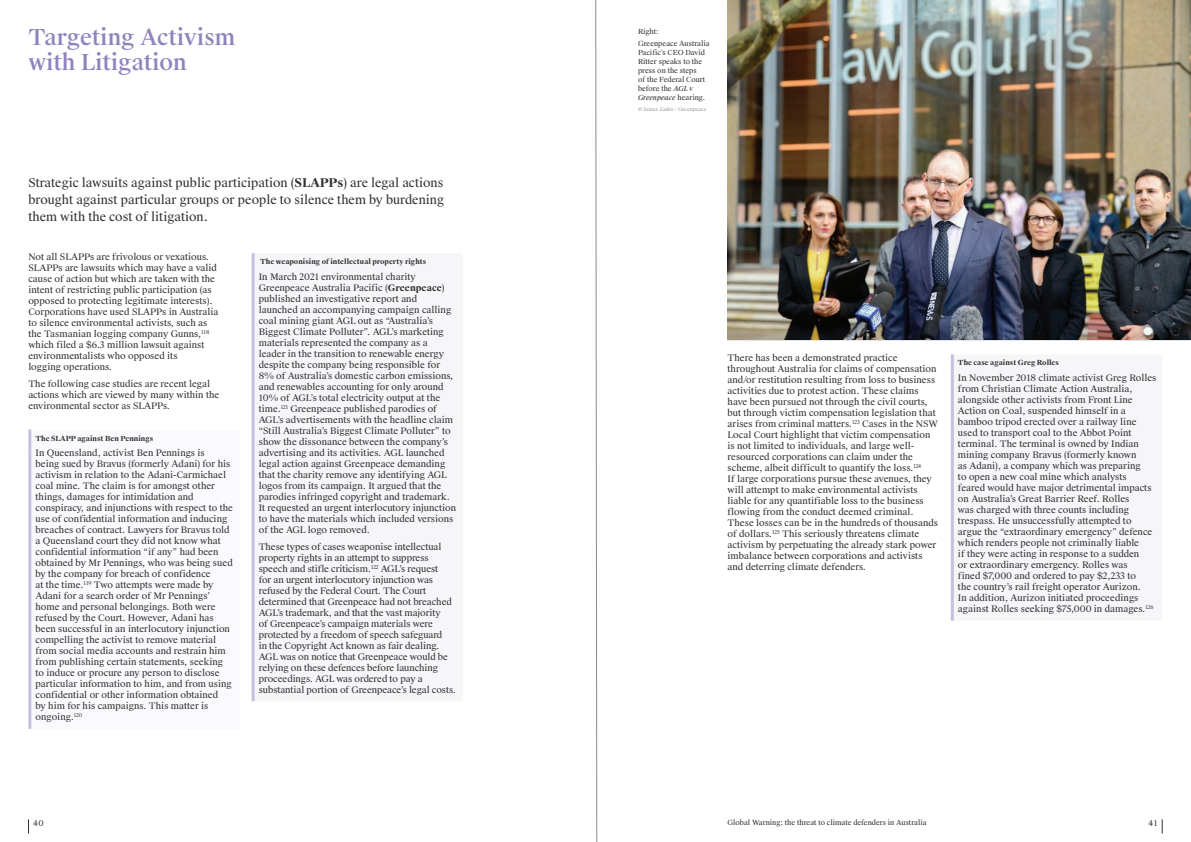
<style>
.page{position:relative;width:1191px;height:842px;background:#fff}
.page>*{position:absolute;margin:0;border:0;box-sizing:border-box;transform-origin:0 0}
.t1{font:500 22px/25px "Suisse Works";color:#9083bd}
.t2{font:12px/17px "Suisse Works";color:#312f30;text-align:justify}
.t3{font:9px/11px "Suisse Works";color:#312f30}
.t4{font:8px "Suisse Works";color:#312f30}
.t5{font:7px/9px "Suisse Works";color:#312f30}
.t6{font:700 7px "Suisse Works";color:#312f30}
.t7{font:5px "Suisse Works";color:#939598}
.s1{font-weight:700}
.s2{font-style:italic}
</style>
<div class="page">
<svg style="left:28px;top:819px;width:1px;height:15px"></svg>
<svg style="left:1162px;top:819px;width:1px;height:15px"></svg>
<svg style="left:953px;top:354px;width:1px;height:267px"></svg>
<hr style="left:950px;top:354px;width:3px;height:20px;background:#c6c0dd">
<hr style="left:950px;top:374px;width:3px;height:247px;background:#c6c0dd">
<svg style="left:31px;top:429px;width:1px;height:300px"></svg>
<hr style="left:28px;top:429px;width:3px;height:20px;background:#c6c0dd">
<hr style="left:28px;top:449px;width:3px;height:280px;background:#c6c0dd">
<hr style="left:252px;top:253px;width:3px;height:20px;background:#c6c0dd">
<hr style="left:252px;top:273px;width:3px;height:428px;background:#c6c0dd">
<img style="left:727px;top:0;width:464px;height:340px">
<svg style="left:595px;top:0;width:2px;height:842px"></svg>
<h1 class="t1" style="left:28px;top:26px;width:208px">Targeting Activism with Litigation</h1>
<h2 class="t2" style="left:28px;top:174px;width:417px">Strategic lawsuits against public participation (<span class="s1">SLAPPs</span>) are legal actions brought against particular groups or people to silence them by burdening them with the cost of litigation.</h2>
<p class="t3" style="left:28px;top:252px;width:192px">Not all SLAPPs are frivolous or vexatious.<br>SLAPPs are lawsuits which may have a valid cause of action but which are taken with the intent of restricting public participation (as opposed to protecting legitimate interests).<br>Corporations have used SLAPPs in Australia to silence environmental activists, such as the Tasmanian logging company Gunns,<sup>118 </sup>which filed a $6.3 million lawsuit against environmentalists who opposed its<br>logging operations.</p>
<p class="t3" style="left:28px;top:378px;width:192px">The following case studies are recent legal actions which are viewed by many within the environmental sector as SLAPPs.</p>
<p class="t6" style="left:36px;top:434px;width:119px">The SLAPP against Ben Pennings</p>
<p class="t3" style="left:36px;top:448px;width:199px">In Queensland, activist Ben Pennings is<br>being sued by Bravus (formerly Adani) for his activism in relation to the Adani-Carmichael coal mine. The claim is for amongst other things, damages for intimidation and conspiracy, and injunctions with respect to the use of confidential information and inducing breaches of contract. Lawyers for Bravus told a Queensland court they did not know what confidential information “if any” had been obtained by Mr Pennings, who was being sued by the company for breach of confidence<br>at the time.<sup>119</sup> Two attempts were made by Adani for a search order of Mr Pennings’ home and personal belongings. Both were refused by the Court. However, Adani has been successful in an interlocutory injunction compelling the activist to remove material from social media accounts and restrain him from publishing certain statements, seeking to induce or procure any person to disclose particular information to him, and from using confidential or other information obtained<br>by him for his campaigns. This matter is ongoing.<sup>120</sup></p>
<p class="t6" style="left:260px;top:257px;width:168px">The weaponising of intellectual property rights</p>
<p class="t3" style="left:259px;top:271px;width:199px">In March 2021 environmental charity Greenpeace Australia Pacific (<span class="s1">Greenpeace</span>) published an investigative report and launched an accompanying campaign calling coal mining giant AGL out as “Australia’s Biggest Climate Polluter”. AGL’s marketing materials represented the company as a leader in the transition to renewable energy despite the company being responsible for 8% of Australia’s domestic carbon emissions, and renewables accounting for only around 10% of AGL’s total electricity output at the time.<sup>121</sup> Greenpeace published parodies of AGL’s advertisements with the headline claim “Still Australia’s Biggest Climate Polluter” to show the dissonance between the company’s advertising and its activities. AGL launched legal action against Greenpeace demanding that the charity remove any identifying AGL logos from its campaign. It argued that the parodies infringed copyright and trademark.<br>It requested an urgent interlocutory injunction to have the materials which included versions of the AGL logo removed.</p>
<p class="t3" style="left:259px;top:541px;width:199px">These types of cases weaponise intellectual property rights in an attempt to suppress speech and stifle criticism.<sup>122</sup> AGL’s request<br>for an urgent interlocutory injunction was refused by the Federal Court. The Court determined that Greenpeace had not breached AGL’s trademark, and that the vast majority<br>of Greenpeace’s campaign materials were protected by a freedom of speech safeguard<br>in the Copyright Act known as fair dealing.<br>AGL was on notice that Greenpeace would be relying on these defences before launching proceedings. AGL was ordered to pay a substantial portion of Greenpeace’s legal costs.</p>
<p class="t5" style="left:638px;top:26px;width:73px;line-height:11.8px">Right:<br>Greenpeace Australia</p>
<p class="t5" style="left:638px;top:48px;width:69px">Pacific’s CEO David<br>Ritter speaks to the press on the steps of the Federal Court before the <span class="s2">AGL v<br>Greenpeace</span> hearing.</p>
<p class="t7" style="left:638px;top:107px;width:70px">© James Zadro / Greenpeace</p>
<p class="t3" style="left:727px;top:353px;width:212px">There has been a demonstrated practice throughout Australia for claims of compensation and/or restitution resulting from loss to business activities due to protest action. These claims have been pursued not through the civil courts, but through victim compensation legislation that arises from criminal matters.<sup>123</sup> Cases in the NSW Local Court highlight that victim compensation is not limited to individuals, and large well&shy;resourced corporations can claim under the scheme, albeit difficult to quantify the loss.<sup>124<br></sup>If large corporations pursue these avenues, they will attempt to make environmental activists liable for any quantifiable loss to the business flowing from the conduct deemed criminal.<br>These losses can be in the hundreds of thousands of dollars.<sup>125</sup> This seriously threatens climate activism by perpetuating the already stark power imbalance between corporations and activists and deterring climate defenders.</p>
<p class="t6" style="left:958px;top:359px;width:103px">The case against Greg Rolles</p>
<p class="t3" style="left:958px;top:373px;width:200px">In November 2018 climate activist Greg Rolles from Christian Climate Action Australia, alongside other activists from Front Line Action on Coal, suspended himself in a bamboo tripod erected over a railway line used to transport coal to the Abbot Point terminal. The terminal is owned by Indian mining company Bravus (formerly known<br>as Adani), a company which was preparing<br>to open a new coal mine which analysts<br>feared would have major detrimental impacts on Australia’s Great Barrier Reef. Rolles<br>was charged with three counts including trespass. He unsuccessfully attempted to argue the “extraordinary emergency” defence which renders people not criminally liable<br>if they were acting in response to a sudden<br>or extraordinary emergency. Rolles was<br>fined $7,000 and ordered to pay $2,233 to<br>the country’s rail freight operator Aurizon.<br>In addition, Aurizon initiated proceedings against Rolles seeking $75,000 in damages.<sup>126</sup></p>
<p class="t4" style="left:33px;top:818px;width:12px">40</p>
<p class="t5" style="left:727px;top:818px;width:200px">Global Warning: the threat to climate defenders in Australia</p>
<p class="t4" style="left:1148px;top:818px;width:10px">41</p>
</div>
